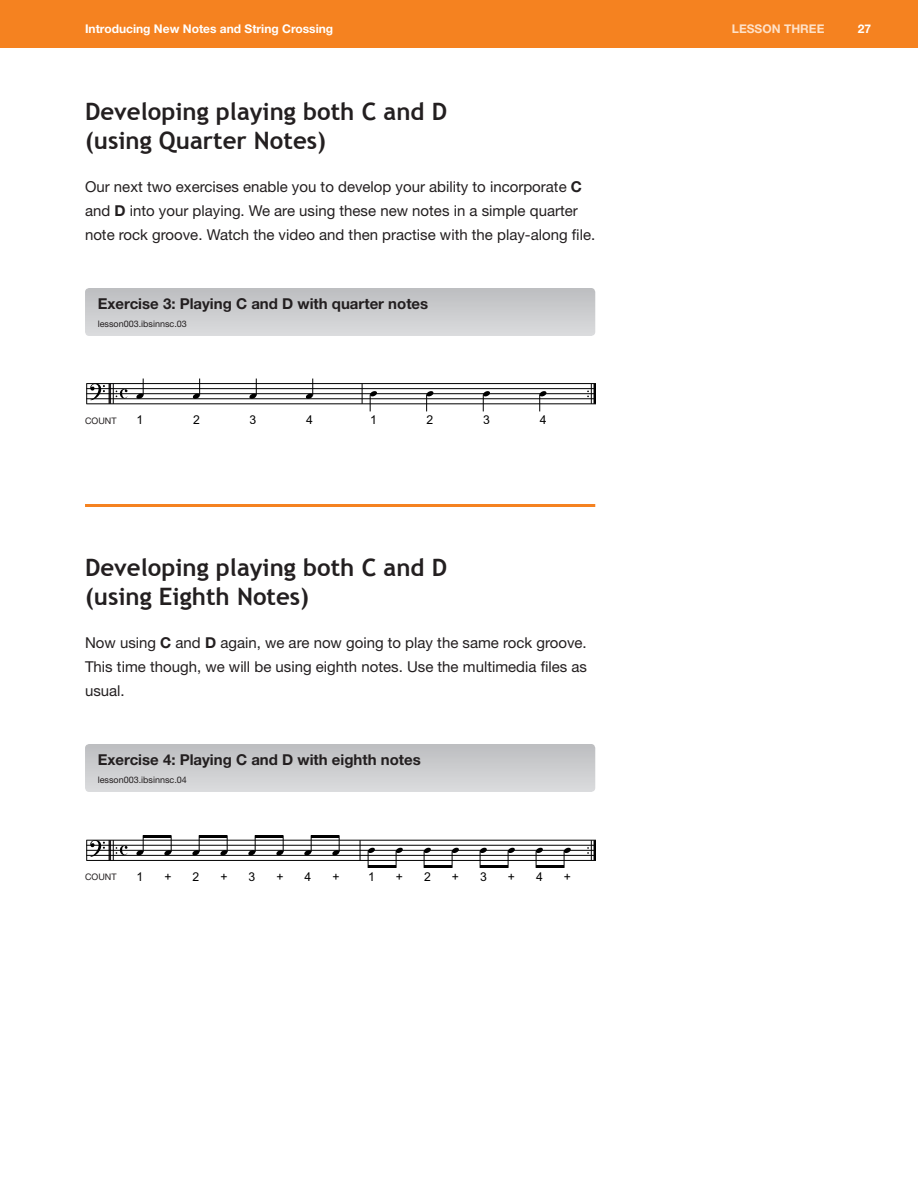
<style>
.page{position:relative;width:918px;height:1188px;background:#fff}
.page>*{position:absolute;margin:0;border:0;box-sizing:border-box;transform-origin:0 0}
.t1{font:700 24px/28.8px "Trebuchet MS";color:#231f20}
.t2{font:15px/24px "Helvetica Neue";color:#231f20}
.t3{font:700 15px "Helvetica Neue";color:#231f20}
.t4{font:12.15px "Arial";color:#000}
.t5{font:700 12px "Helvetica Neue LT Std";color:#fff}
.t6{font:700 12px "Helvetica Neue LT Std";color:#fee1c8}
.t7{font:9px "Helvetica Neue";color:#231f20}
.s1{font-weight:700}
</style>
<div class="page">
<div style="left:0;top:0;width:918px;height:48px;background:#f58220"></div>
<svg style="left:85px;top:288px;width:510px;height:48px;background:#cbccce"></svg>
<svg style="left:85px;top:744px;width:510px;height:48px;background:#cbccce"></svg>
<hr style="left:85px;top:504px;width:510px;height:3px;background:#f58220">
<hr style="left:109px;top:384px;width:2px;height:20px;background:#231f20">
<svg style="left:113px;top:384px;width:15px;height:20px"></svg>
<svg style="left:362px;top:384px;width:1px;height:20px"></svg>
<svg style="left:587px;top:384px;width:8px;height:20px"></svg>
<hr style="left:86px;top:404px;width:509px;height:1px;background:#000">
<hr style="left:86px;top:399px;width:509px;height:1px;background:#000">
<hr style="left:86px;top:393px;width:509px;height:1px;background:#000">
<hr style="left:86px;top:388px;width:509px;height:1px;background:#000">
<hr style="left:86px;top:383px;width:509px;height:1px;background:#000">
<svg style="left:86px;top:383px;width:19px;height:21px"></svg>
<svg style="left:136px;top:379px;width:8px;height:20px"></svg>
<svg style="left:193px;top:379px;width:7px;height:20px"></svg>
<svg style="left:249px;top:379px;width:8px;height:20px"></svg>
<svg style="left:306px;top:379px;width:7px;height:20px"></svg>
<svg style="left:370px;top:391px;width:7px;height:20px"></svg>
<svg style="left:426px;top:391px;width:7px;height:20px"></svg>
<svg style="left:483px;top:391px;width:7px;height:20px"></svg>
<svg style="left:539px;top:391px;width:7px;height:20px"></svg>
<hr style="left:109px;top:840px;width:2px;height:20px;background:#231f20">
<svg style="left:113px;top:841px;width:15px;height:19px"></svg>
<svg style="left:360px;top:841px;width:1px;height:19px"></svg>
<svg style="left:587px;top:841px;width:8px;height:19px"></svg>
<hr style="left:86px;top:860px;width:509px;height:1px;background:#000">
<hr style="left:86px;top:855px;width:509px;height:1px;background:#000">
<hr style="left:86px;top:850px;width:509px;height:1px;background:#000">
<hr style="left:86px;top:845px;width:509px;height:1px;background:#000">
<hr style="left:86px;top:840px;width:509px;height:1px;background:#000">
<svg style="left:86px;top:840px;width:19px;height:20px"></svg>
<hr style="left:143px;top:835px;width:28px;height:3px;background:#000">
<svg style="left:136px;top:835px;width:8px;height:20px"></svg>
<svg style="left:164px;top:835px;width:8px;height:20px"></svg>
<hr style="left:199px;top:835px;width:28px;height:3px;background:#000">
<svg style="left:192px;top:835px;width:8px;height:20px"></svg>
<svg style="left:220px;top:835px;width:8px;height:20px"></svg>
<hr style="left:255px;top:835px;width:28px;height:3px;background:#000">
<svg style="left:248px;top:835px;width:8px;height:20px"></svg>
<svg style="left:276px;top:835px;width:8px;height:20px"></svg>
<hr style="left:311px;top:835px;width:28px;height:3px;background:#000">
<svg style="left:304px;top:835px;width:8px;height:20px"></svg>
<svg style="left:332px;top:835px;width:8px;height:20px"></svg>
<hr style="left:368px;top:866px;width:28px;height:2px;background:#000">
<svg style="left:368px;top:848px;width:7px;height:18px"></svg>
<svg style="left:396px;top:848px;width:7px;height:20px"></svg>
<hr style="left:424px;top:866px;width:28px;height:2px;background:#000">
<svg style="left:424px;top:848px;width:7px;height:18px"></svg>
<svg style="left:452px;top:848px;width:7px;height:20px"></svg>
<hr style="left:480px;top:866px;width:28px;height:2px;background:#000">
<svg style="left:480px;top:848px;width:7px;height:18px"></svg>
<svg style="left:508px;top:848px;width:7px;height:20px"></svg>
<hr style="left:536px;top:866px;width:28px;height:2px;background:#000">
<svg style="left:536px;top:848px;width:7px;height:18px"></svg>
<svg style="left:564px;top:848px;width:7px;height:20px"></svg>
<p class="t5" style="left:85px;top:21px;width:250px">Introducing New Notes and String Crossing</p>
<h1 class="t1" style="left:85px;top:97px;width:364px">Developing playing both C and D (using Quarter Notes)</h1>
<p class="t2" style="left:85px;top:174px;width:512px">Our next two exercises enable you to develop your ability to incorporate <span class="s1">C </span>and <span class="s1">D</span> into your playing. We are using these new notes in a simple quarter note rock groove. Watch the video and then practise with the play-along file.</p>
<p class="t3" style="left:98px;top:294px;width:332px">Exercise 3: Playing C and D with quarter notes</p>
<p class="t7" style="left:98px;top:318px;width:91px">lesson003.ibsinnsc.03</p>
<p class="t7" style="left:85px;top:415px;width:33px">COUNT</p>
<p class="t4" style="left:137px;top:413px;width:8px">1</p>
<p class="t4" style="left:193px;top:413px;width:8px">2</p>
<p class="t4" style="left:250px;top:413px;width:8px">3</p>
<p class="t4" style="left:306px;top:413px;width:8px">4</p>
<p class="t4" style="left:370px;top:413px;width:8px">1</p>
<p class="t4" style="left:427px;top:413px;width:8px">2</p>
<p class="t4" style="left:483px;top:413px;width:8px">3</p>
<p class="t4" style="left:540px;top:413px;width:8px">4</p>
<h1 class="t1" style="left:85px;top:553px;width:364px">Developing playing both C and D (using Eighth Notes)</h1>
<p class="t2" style="left:85px;top:630px;width:504px;text-align:justify">Now using <span class="s1">C</span> and <span class="s1">D</span> again, we are now going to play the same rock groove.<br>This time though, we will be using eighth notes. Use the multimedia files as usual.</p>
<p class="t3" style="left:98px;top:750px;width:325px">Exercise 4: Playing C and D with eighth notes</p>
<p class="t7" style="left:98px;top:774px;width:91px">lesson003.ibsinnsc.04</p>
<p class="t7" style="left:85px;top:872px;width:33px">COUNT</p>
<p class="t4" style="left:137px;top:869px;width:8px">1</p>
<p class="t4" style="left:164px;top:869px;width:9px">+</p>
<p class="t4" style="left:193px;top:869px;width:8px">2</p>
<p class="t4" style="left:220px;top:869px;width:9px">+</p>
<p class="t4" style="left:249px;top:869px;width:8px">3</p>
<p class="t4" style="left:276px;top:869px;width:9px">+</p>
<p class="t4" style="left:305px;top:869px;width:8px">4</p>
<p class="t4" style="left:332px;top:869px;width:9px">+</p>
<p class="t4" style="left:368px;top:869px;width:8px">1</p>
<p class="t4" style="left:396px;top:869px;width:9px">+</p>
<p class="t4" style="left:424px;top:869px;width:8px">2</p>
<p class="t4" style="left:452px;top:869px;width:9px">+</p>
<p class="t4" style="left:480px;top:869px;width:8px">3</p>
<p class="t4" style="left:508px;top:870px;width:9px">+</p>
<p class="t4" style="left:536px;top:870px;width:8px">4</p>
<p class="t4" style="left:564px;top:870px;width:9px">+</p>
<p class="t6" style="left:732px;top:21px;width:94px">LESSON THREE</p>
<p class="t5" style="left:858px;top:21px;width:15px">27</p>
</div>
